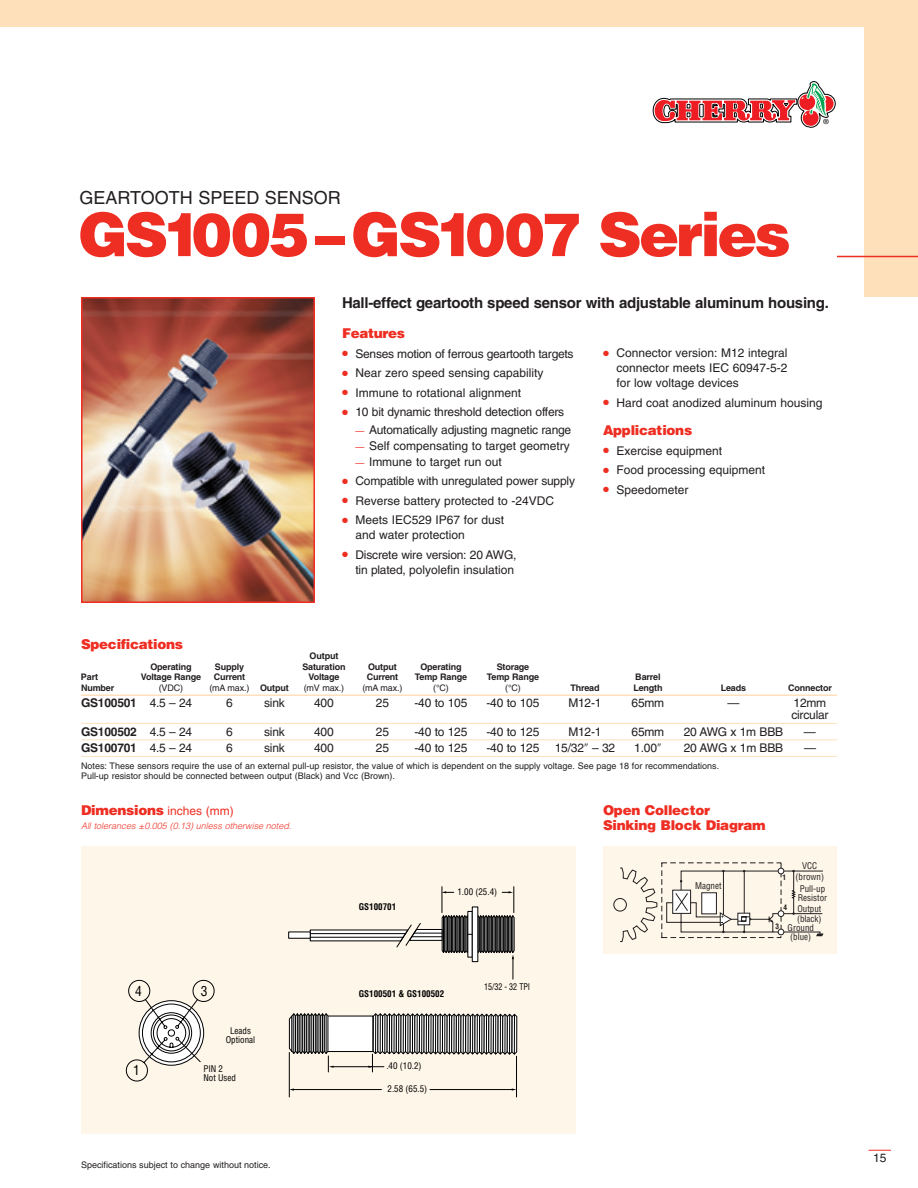
<style>
.page{position:relative;width:918px;height:1188px;background:#fff}
.page>*{position:absolute;margin:0;border:0;box-sizing:border-box;transform-origin:0 0}
.t1{font:900 60px "Helvetica";letter-spacing:-.055em;color:#ee2e22}
.t2{font:18px "Helvetica";color:#231f20}
.t3{font:700 15px "Helvetica";letter-spacing:-.015em;color:#231f20}
.t4{font:900 13.5px/15px "Helvetica";letter-spacing:-.02em;color:#ee2e22}
.t5{font:condensed 13.5px "Helvetica";color:#000}
.t6{font:12px/19.5px "Helvetica";color:#231f20}
.t7{font:700 12px "Helvetica";letter-spacing:-.015em;color:#231f20}
.t8{font:9px/10.5px "Helvetica";color:#231f20}
.t9{font:700 9px "Helvetica";letter-spacing:-.015em;color:#231f20}
.t10{font:condensed 9px/10.5px "Helvetica";color:#231f20;text-align:center}
.t11{font:condensed 9px/9px "Helvetica";color:#000;text-align:center}
.t12{font:italic 300 9px "Helvetica";color:#ee2e22}
.t13{font:700 condensed 9px "Helvetica";color:#000}
.t14{font:condensed 9px "Helvetica";color:#000;scale:.9 1}
.t15{font:700 condensed 7.35px "Helvetica";color:#231f20}
.t16{font:7.05px "Helvetica";color:#000}
.s1{font-size:9px;color:#ee2e22}
.s2{font-weight:700}
.s3{font-weight:400}
.s4{font-weight:400;font-size:12px}
</style>
<div class="page">
<div style="left:864px;top:0;width:54px;height:297px;background:#fee0ba"></div>
<div style="left:0;top:0;width:918px;height:27px;background:#fee0ba"></div>
<hr style="left:837px;top:256px;width:81px;height:1px;background:#ee2e22">
<svg style="left:653px;top:81px;width:183px;height:47px"></svg>
<svg style="left:868px;top:1150px;width:23px;height:1px"></svg>
<img style="left:84px;top:300px;width:228px;height:300px">
<div style="left:81px;top:297px;width:234px;height:306px;border:2px solid #ee2e22"></div>
<hr style="left:81px;top:694px;width:756px;height:2px;background:#fee0ba">
<hr style="left:81px;top:723px;width:756px;height:1px;background:#fee0ba">
<hr style="left:81px;top:739px;width:756px;height:1px;background:#fee0ba">
<hr style="left:81px;top:756px;width:756px;height:1px;background:#fee0ba">
<div style="left:603px;top:846px;width:234px;height:108px;background:#fef6e9"></div>
<svg style="left:613px;top:862px;width:211px;height:80px"></svg>
<div style="left:81px;top:846px;width:495px;height:288px;background:#fef6e9"></div>
<div style="left:292px;top:1016px;width:81px;height:36px;background:#fff;border:1px solid #000"></div>
<svg style="left:125px;top:979px;width:90px;height:103px"></svg>
<hr style="left:289px;top:1052px;width:1px;height:45px;background:#000">
<hr style="left:516px;top:1056px;width:1px;height:41px;background:#000">
<hr style="left:430px;top:1089px;width:83px;height:1px;background:#000">
<hr style="left:292px;top:1089px;width:89px;height:1px;background:#000">
<hr style="left:334px;top:1066px;width:50px;height:1px;background:#000">
<svg style="left:288px;top:1013px;width:46px;height:59px"></svg>
<svg style="left:368px;top:1013px;width:150px;height:59px"></svg>
<svg style="left:288px;top:932px;width:23px;height:7px"></svg>
<svg style="left:309px;top:887px;width:206px;height:92px"></svg>
<p class="t16" style="left:823px;top:119px;width:7px">®</p>
<h2 class="t2" style="left:80px;top:191px;width:263px">GEARTOOTH SPEED SENSOR</h2>
<h1 class="t1" style="left:78px;top:213px;width:714px">GS1005–GS1007 Series</h1>
<p class="t3" style="left:342px;top:297px;width:488px">Hall-effect geartooth speed sensor with adjustable aluminum housing.</p>
<p class="t4" style="left:342px;top:327px;width:65px">Features</p>
<p class="t6" style="left:356px;top:345px;width:220px">Senses motion of ferrous geartooth targets Near zero speed sensing capability Immune to rotational alignment<br>10 bit dynamic threshold detection offers</p>
<p class="t6" style="left:356px;top:421px;width:217px"><span class="s1">—</span> Automatically adjusting magnetic range</p>
<p class="t6" style="left:356px;top:437px;width:216px"><span class="s1">—</span> Self compensating to target geometry</p>
<p class="t6" style="left:356px;top:453px;width:221px"><span class="s1">—</span> Immune to target run out<br>Compatible with unregulated power supply<br>Reverse battery protected to -24VDC<br>Meets IEC529 IP67 for dust</p>
<p class="t6" style="left:356px;top:526px;width:163px">and water protection<br>Discrete wire version: 20 AWG,</p>
<p class="t6" style="left:356px;top:561px;width:160px">tin plated, polyolefin insulation</p>
<p class="t6" style="left:616px;top:347px;width:173px;line-height:15px;text-align:justify">Connector version: M12 integral connector meets IEC 60947-5-2 for low voltage devices</p>
<p class="t6" style="left:616px;top:394px;width:208px">Hard coat anodized aluminum housing</p>
<p class="t4" style="left:603px;top:424px;width:91px">Applications</p>
<p class="t6" style="left:616px;top:442px;width:150px">Exercise equipment<br>Food processing equipment<br>Speedometer</p>
<p class="t4" style="left:81px;top:638px;width:104px">Specifications</p>
<p class="t9" style="left:310px;top:653px;width:30px">Output</p>
<p class="t9" style="left:150px;top:663px;width:43px">Operating</p>
<p class="t9" style="left:215px;top:663px;width:31px">Supply</p>
<p class="t9" style="left:302px;top:663px;width:45px">Saturation</p>
<p class="t9" style="left:368px;top:663px;width:30px">Output</p>
<p class="t9" style="left:420px;top:663px;width:43px">Operating</p>
<p class="t9" style="left:497px;top:663px;width:34px">Storage</p>
<p class="t9" style="left:81px;top:674px;width:19px">Part</p>
<p class="t9" style="left:141px;top:674px;width:62px">Voltage Range</p>
<p class="t9" style="left:214px;top:674px;width:33px">Current</p>
<p class="t9" style="left:309px;top:674px;width:32px">Voltage</p>
<p class="t9" style="left:367px;top:674px;width:33px">Current</p>
<p class="t9" style="left:415px;top:674px;width:54px">Temp Range</p>
<p class="t9" style="left:487px;top:674px;width:54px">Temp Range</p>
<p class="t9" style="left:635px;top:674px;width:27px">Barrel</p>
<p class="t9" style="left:81px;top:684px;width:35px">Number</p>
<p class="t8" style="left:159px;top:683px;width:26px">(VDC)</p>
<p class="t8" style="left:209px;top:683px;width:81px">(mA max.) <span class="s2">Output</span></p>
<p class="t8" style="left:304px;top:683px;width:42px">(mV max.)</p>
<p class="t8" style="left:362px;top:683px;width:42px">(mA max.)</p>
<p class="t8" style="left:433px;top:683px;width:17px">(°C)</p>
<p class="t8" style="left:505px;top:683px;width:17px">(°C)</p>
<p class="t9" style="left:570px;top:684px;width:31px">Thread</p>
<p class="t9" style="left:633px;top:684px;width:31px">Length</p>
<p class="t9" style="left:721px;top:684px;width:27px">Leads</p>
<p class="t9" style="left:788px;top:684px;width:45px">Connector</p>
<p class="t7" style="left:81px;top:699px;width:113px">GS100501 <span class="s3">4.5 – 24</span></p>
<p class="t6" style="left:226px;top:694px;width:8px">6</p>
<p class="t6" style="left:264px;top:694px;width:22px">sink</p>
<p class="t6" style="left:314px;top:694px;width:21px">400</p>
<p class="t6" style="left:376px;top:694px;width:15px">25</p>
<p class="t6" style="left:415px;top:694px;width:54px">-40 to 105</p>
<p class="t6" style="left:487px;top:694px;width:54px">-40 to 105</p>
<p class="t6" style="left:568px;top:694px;width:35px">M12-1</p>
<p class="t6" style="left:632px;top:694px;width:34px">65mm</p>
<p class="t6" style="left:727px;top:694px;width:13px">—</p>
<p class="t6" style="left:791px;top:698px;width:39px;line-height:12px">12mm circular</p>
<p class="t7" style="left:81px;top:727px;width:113px">GS100502 <span class="s3">4.5 – 24</span></p>
<p class="t6" style="left:226px;top:723px;width:8px">6</p>
<p class="t6" style="left:264px;top:723px;width:22px">sink</p>
<p class="t6" style="left:314px;top:723px;width:21px">400</p>
<p class="t6" style="left:376px;top:723px;width:15px">25</p>
<p class="t6" style="left:415px;top:723px;width:54px">-40 to 125</p>
<p class="t6" style="left:487px;top:723px;width:54px">-40 to 125</p>
<p class="t6" style="left:568px;top:723px;width:35px">M12-1</p>
<p class="t6" style="left:632px;top:723px;width:34px">65mm</p>
<p class="t6" style="left:684px;top:723px;width:101px">20 AWG x 1m BBB</p>
<p class="t6" style="left:804px;top:723px;width:13px">—</p>
<p class="t7" style="left:81px;top:744px;width:113px">GS100701 <span class="s3">4.5 – 24</span></p>
<p class="t6" style="left:226px;top:739px;width:8px">6</p>
<p class="t6" style="left:264px;top:739px;width:22px">sink</p>
<p class="t6" style="left:314px;top:739px;width:21px">400</p>
<p class="t6" style="left:376px;top:739px;width:15px">25</p>
<p class="t6" style="left:415px;top:739px;width:54px">-40 to 125</p>
<p class="t6" style="left:487px;top:739px;width:54px">-40 to 125</p>
<p class="t6" style="left:555px;top:739px;width:62px">15/32 – 32</p>
<p class="t6" style="left:634px;top:739px;width:24px">1.00</p>
<p class="t6" style="left:684px;top:739px;width:101px">20 AWG x 1m BBB</p>
<p class="t6" style="left:804px;top:739px;width:13px">—</p>
<p class="t8" style="left:81px;top:761px;width:640px">Notes: These sensors require the use of an external pull-up resistor, the value of which is dependent on the supply voltage. See page 18 for recommendations.<br>Pull-up resistor should be connected between output (Black) and Vcc (Brown).</p>
<p class="t4" style="left:603px;top:804px;width:164px">Open Collector<br>Sinking Block Diagram</p>
<p class="t4" style="left:81px;top:804px;width:154px">Dimensions <span class="s4">inches (mm)</span></p>
<p class="t12" style="left:81px;top:822px;width:214px">All tolerances ±0.005 (0.13) unless otherwise noted.</p>
<p class="t5" style="left:135px;top:986px;width:8px">4</p>
<p class="t5" style="left:201px;top:986px;width:8px">3</p>
<p class="t11" style="left:226px;top:1027px;width:31px">Leads<br>Optional</p>
<p class="t5" style="left:133px;top:1065px;width:8px">1</p>
<p class="t11" style="left:203px;top:1065px;width:34px;text-align:left">PIN 2<br>Not Used</p>
<p class="t8" style="left:81px;top:1160px;width:191px">Specifications subject to change without notice.</p>
<p class="t13" style="left:359px;top:903px;width:39px">GS100701</p>
<p class="t11" style="left:457px;top:888px;width:41px">1.00 (25.4)</p>
<p class="t13" style="left:359px;top:990px;width:87px">GS100501 &amp; GS100502</p>
<p class="t11" style="left:386px;top:1062px;width:37px">.40 (10.2)</p>
<p class="t11" style="left:388px;top:1085px;width:41px">2.58 (65.5)</p>
<p class="t14" style="left:484px;top:984px;width:53px">15/32 - 32 TPI</p>
<p class="t10" style="left:695px;top:881px;width:28px">Magnet</p>
<p class="t10" style="left:796px;top:861px;width:30px">VCC (brown)</p>
<p class="t10" style="left:798px;top:885px;width:31px;line-height:9px;text-align:left">Pull-up<br>Resistor</p>
<p class="t10" style="left:797px;top:904px;width:26px;text-align:left">Output (black)</p>
<p class="t10" style="left:788px;top:924px;width:28px;line-height:9px">Ground (blue)</p>
<p class="t15" style="left:783px;top:875px;width:5px">1</p>
<p class="t15" style="left:784px;top:905px;width:5px">4</p>
<p class="t15" style="left:776px;top:923px;width:5px">3</p>
<p class="t6" style="left:873px;top:1149px;width:15px">15</p>
</div>
